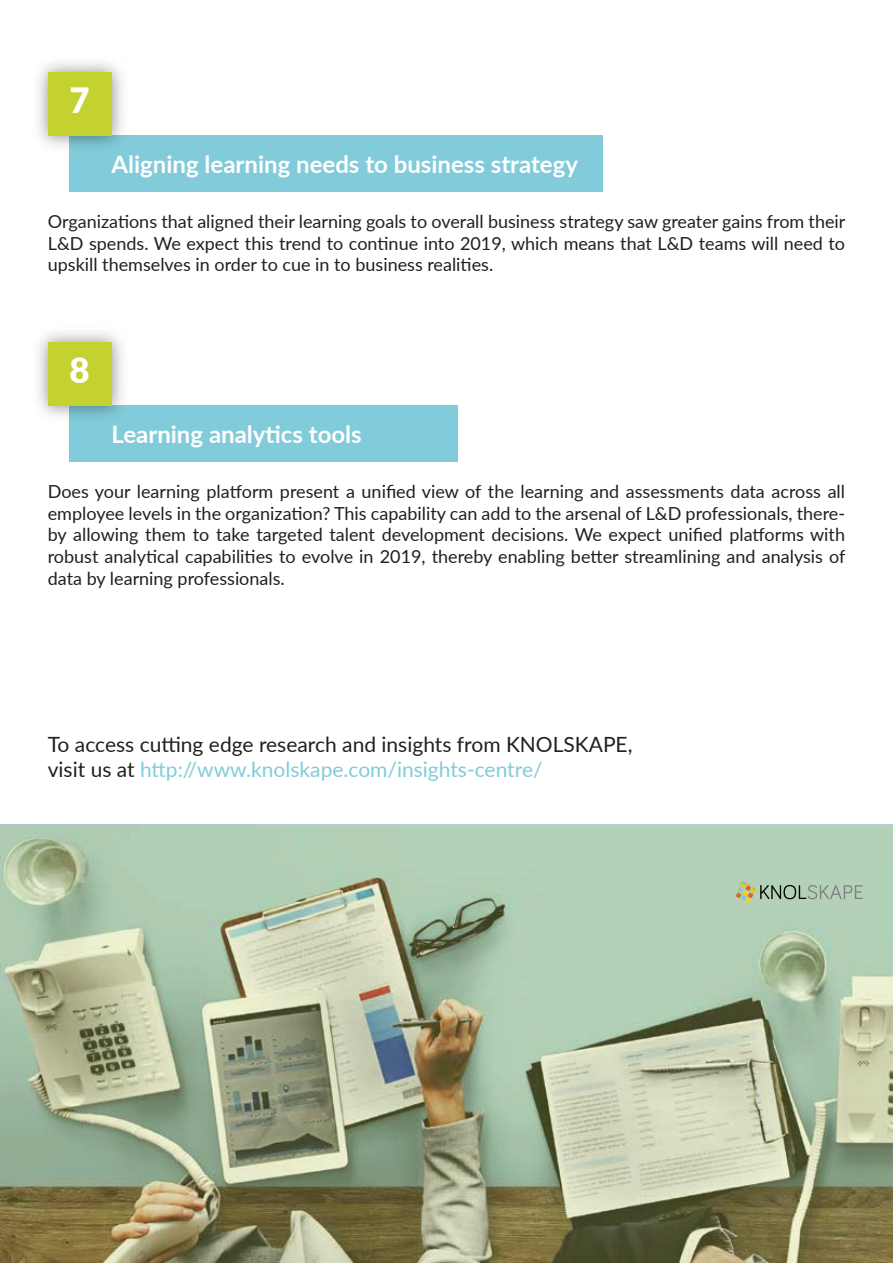
<style>
.page{position:relative;width:893px;height:1263px;background:#fff}
.page>*{position:absolute;margin:0;border:0;box-sizing:border-box;transform-origin:0 0}
.t1{font:900 34.8px "Lato";color:#fff}
.t2{font:700 24px "Lato";color:#fff}
.t3{font:21px/25.2px "Lato";color:#231f20}
.t4{font:18px/21.6px "Lato";color:#231f20;text-align:justify}
.s1{color:#81cbda}
</style>
<div class="page">
<img style="left:0;top:826px;width:893px;height:437px">
<svg style="left:735px;top:881px;width:128px;height:22px;background:#a5baa0"></svg>
<div style="left:69px;top:136px;width:534px;height:56px;background:#81cbda"></div>
<div style="left:48px;top:72px;width:64px;height:64px;background:#c3d22e"></div>
<div style="left:69px;top:406px;width:388px;height:56px;background:#81cbda"></div>
<div style="left:48px;top:342px;width:64px;height:64px;background:#c3d22e"></div>
<h1 class="t1" style="left:70px;top:75px;width:22px">7</h1>
<h2 class="t2" style="left:112px;top:147px;width:468px">Aligning learning needs to business strategy</h2>
<p class="t4" style="left:48px;top:210px;width:799px">Organizations that aligned their learning goals to overall business strategy saw greater gains from their L&amp;D spends. We expect this trend to continue into 2019, which means that L&amp;D teams will need to upskill themselves in order to cue in to business realities.</p>
<h1 class="t1" style="left:70px;top:345px;width:22px">8</h1>
<h2 class="t2" style="left:112px;top:417px;width:252px">Learning analytics tools</h2>
<p class="t4" style="left:48px;top:480px;width:799px">Does your learning platform present a unified view of the learning and assessments data across all employee levels in the organization? This capability can add to the arsenal of L&amp;D professionals, there&shy;by allowing them to take targeted talent development decisions. We expect unified platforms with robust analytical capabilities to evolve in 2019, thereby enabling better streamlining and analysis of data by learning professionals.</p>
<p class="t3" style="left:48px;top:731px;width:586px">To access cutting edge research and insights from KNOLSKAPE, visit us at <span class="s1">http://www.knolskape.com/insights-centre/</span></p>
</div>
